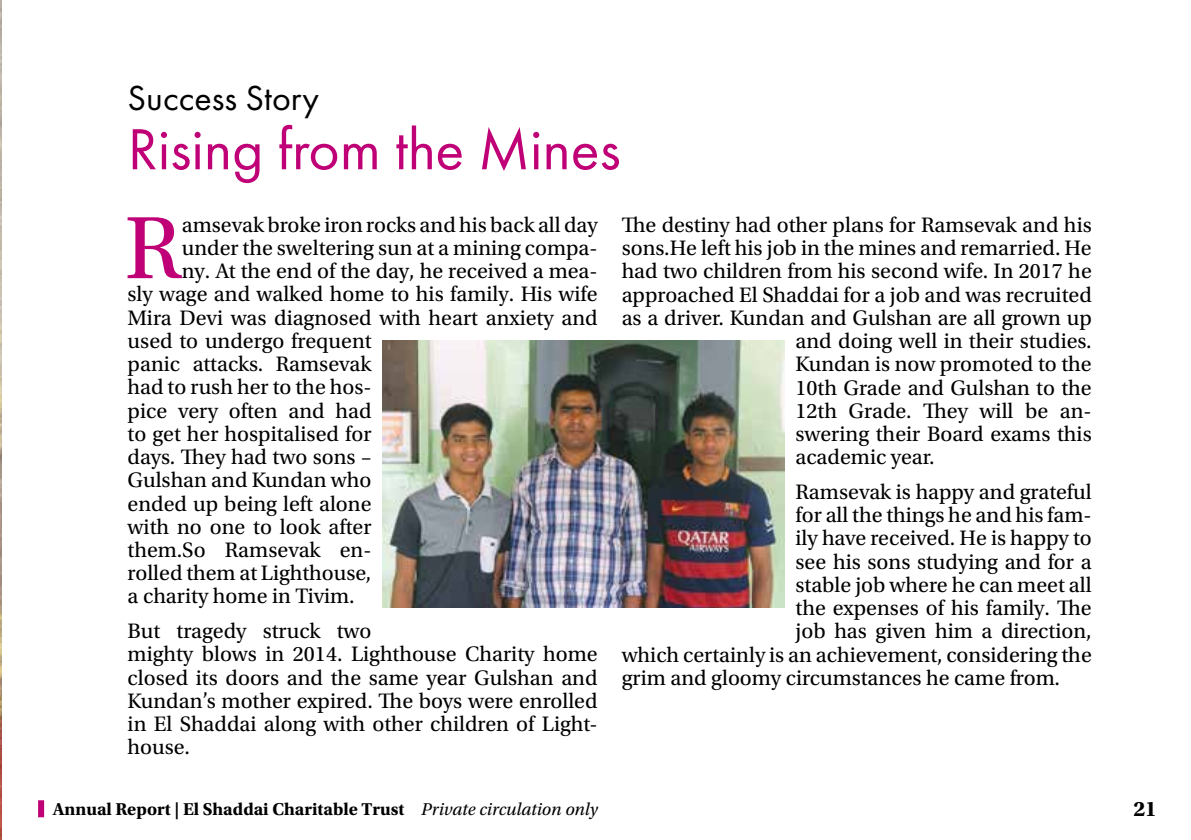
<style>
.page{position:relative;width:1191px;height:840px;background:#fff}
.page>*{position:absolute;margin:0;border:0;box-sizing:border-box;transform-origin:0 0}
.t1{font:93px "Utopia Std";color:#c00076}
.t2{font:60px "Futura PT";color:#c00076}
.t3{font:36px "Futura PT";color:#000}
.t4{font:22px/23.2px "Utopia Std";color:#000}
.t5{font:700 22px "Utopia Std";color:#000}
.t6{font:700 18px "Utopia Std";color:#000}
.s1{font-weight:400;font-style:italic}
</style>
<div class="page">
<div style="left:38px;top:799px;width:6px;height:17px;background:#c00076"></div>
<img style="left:0;top:0;width:1px;height:839px">
<img style="left:383px;top:340px;width:401px;height:267px">
<h3 class="t3" style="left:128px;top:76px;width:193px">Success Story</h3>
<h2 class="t2" style="left:128px;top:114px;width:494px">Rising from the Mines</h2>
<h1 class="t1" style="left:124px;top:197px;width:59px">R</h1>
<p class="t4" style="left:182px;top:213px;width:417px">amsevak broke iron rocks and his back all day</p>
<p class="t4" style="left:182px;top:236px;width:417px">under the sweltering sun at a mining compa-</p>
<p class="t4" style="left:182px;top:260px;width:417px">ny. At the end of the day, he received a mea-</p>
<p class="t4" style="left:128px;top:283px;width:471px">sly wage and walked home to his family. His wife</p>
<p class="t4" style="left:128px;top:306px;width:471px">Mira Devi was diagnosed with heart anxiety and</p>
<p class="t4" style="left:128px;top:329px;width:245px">used to undergo frequent</p>
<p class="t4" style="left:128px;top:352px;width:245px">panic attacks. Ramsevak</p>
<p class="t4" style="left:128px;top:376px;width:245px">had to rush her to the hos-</p>
<p class="t4" style="left:128px;top:399px;width:245px">pice very often and had</p>
<p class="t4" style="left:128px;top:422px;width:245px">to get her hospitalised for</p>
<p class="t4" style="left:128px;top:445px;width:245px">days. They had two sons –</p>
<p class="t4" style="left:128px;top:468px;width:245px">Gulshan and Kundan who</p>
<p class="t4" style="left:128px;top:492px;width:245px">ended up being left alone</p>
<p class="t4" style="left:128px;top:515px;width:245px">with no one to look after</p>
<p class="t4" style="left:128px;top:538px;width:245px">them.So Ramsevak en-</p>
<p class="t4" style="left:128px;top:561px;width:245px">rolled them at Lighthouse,</p>
<p class="t4" style="left:128px;top:584px;width:228px">a charity home in Tivim.</p>
<p class="t4" style="left:128px;top:619px;width:471px">But tragedy struck two<br>mighty blows in 2014. Lighthouse Charity home closed its doors and the same year Gulshan and Kundan’s mother expired. The boys were enrolled in El Shaddai along with other children of Light&shy;house.</p>
<p class="t4" style="left:621px;top:213px;width:471px">The destiny had other plans for Ramsevak and his</p>
<p class="t4" style="left:621px;top:237px;width:471px">sons.He left his job in the mines and remarried. He</p>
<p class="t4" style="left:621px;top:260px;width:471px">had two children from his second wife. In 2017 he</p>
<p class="t4" style="left:621px;top:283px;width:471px">approached El Shaddai for a job and was recruited</p>
<p class="t4" style="left:621px;top:306px;width:471px">as a driver. Kundan and Gulshan are all grown up</p>
<p class="t4" style="left:795px;top:329px;width:298px">and doing well in their studies.</p>
<p class="t4" style="left:795px;top:353px;width:298px">Kundan is now promoted to the</p>
<p class="t4" style="left:795px;top:376px;width:298px">10th Grade and Gulshan to the</p>
<p class="t4" style="left:795px;top:399px;width:298px">12th Grade. They will be an-</p>
<p class="t4" style="left:795px;top:422px;width:298px">swering their Board exams this</p>
<p class="t4" style="left:795px;top:445px;width:141px">academic year.</p>
<p class="t4" style="left:795px;top:480px;width:298px">Ramsevak is happy and grateful</p>
<p class="t4" style="left:795px;top:503px;width:298px">for all the things he and his fam-</p>
<p class="t4" style="left:795px;top:526px;width:298px">ily have received. He is happy to</p>
<p class="t4" style="left:795px;top:550px;width:298px">see his sons studying and for a</p>
<p class="t4" style="left:795px;top:573px;width:298px">stable job where he can meet all</p>
<p class="t4" style="left:795px;top:596px;width:298px">the expenses of his family. The</p>
<p class="t4" style="left:795px;top:619px;width:298px">job has given him a direction,</p>
<p class="t4" style="left:621px;top:642px;width:471px">which certainly is an achievement, considering the</p>
<p class="t4" style="left:621px;top:666px;width:440px">grim and gloomy circumstances he came from.</p>
<p class="t6" style="left:53px;top:798px;width:546px">Annual Report | El Shaddai Charitable Trust <span class="s1">Private circulation only</span></p>
<p class="t5" style="left:1133px;top:795px;width:25px">21</p>
</div>
